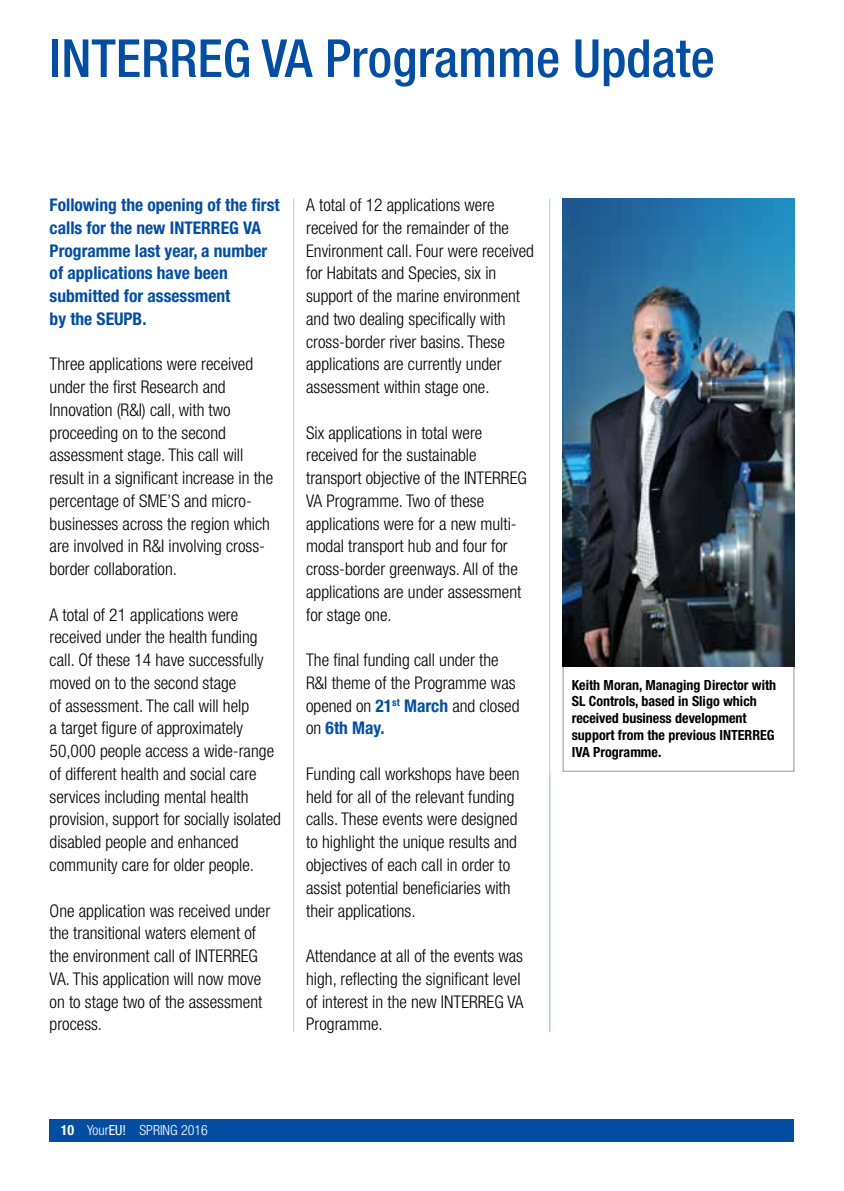
<style>
.page{position:relative;width:844px;height:1191px;background:#fff}
.page>*{position:absolute;margin:0;border:0;box-sizing:border-box;transform-origin:0 0}
.t1{font:500 condensed 52.5px "Helvetica Neue LT Std";color:#034ea2}
.t2{font:300 condensed 17.5px/22.8px "Helvetica Neue LT Std";color:#000}
.t3{font:700 condensed 17.5px/22.8px "Helvetica Neue LT Std";color:#034ea2}
.t4{font:700 condensed 14px/16.8px "Helvetica Neue LT Std";color:#000}
.t5{font:300 condensed 14px "Helvetica Neue LT Std";color:#fff}
.s1{font-weight:700;color:#034ea2}
.s2{font-weight:700}
.s3{font-weight:400}
</style>
<div class="page">
<div style="left:50px;top:1119px;width:744px;height:22px;background:#034ea2"></div>
<hr style="left:293px;top:198px;width:1px;height:834px;background:#b3cae3">
<hr style="left:549px;top:198px;width:1px;height:834px;background:#b3cae3">
<div style="left:562px;top:649px;width:232px;height:122px;border:1px solid #939598"></div>
<img style="left:562px;top:198px;width:232px;height:468px">
<h1 class="t1" style="left:50px;top:27px;width:666px">INTERREG VA Programme Update</h1>
<p class="t3" style="left:50px;top:193px;width:231px">Following the opening of the first calls for the new INTERREG VA<br>Programme last year, a number of applications have been submitted for assessment<br>by the SEUPB.</p>
<p class="t2" style="left:50px;top:352px;width:225px">Three applications were received under the first Research and<br>Innovation (R&amp;I) call, with two proceeding on to the second assessment stage. This call will result in a significant increase in the percentage of SME’S and micro&shy;businesses across the region which are involved in R&amp;I involving cross&shy;border collaboration.</p>
<p class="t2" style="left:50px;top:603px;width:233px">A total of 21 applications were received under the health funding call. Of these 14 have successfully moved on to the second stage<br>of assessment. The call will help<br>a target figure of approximately 50,000 people access a wide-range of different health and social care services including mental health provision, support for socially isolated disabled people and enhanced community care for older people.</p>
<p class="t2" style="left:50px;top:898px;width:222px">One application was received under the transitional waters element of the environment call of INTERREG<br>VA. This application will now move on to stage two of the assessment process.</p>
<p class="t2" style="left:306px;top:193px;width:229px">A total of 12 applications were received for the remainder of the Environment call. Four were received for Habitats and Species, six in support of the marine environment and two dealing specifically with cross-border river basins. These applications are currently under assessment within stage one.</p>
<p class="t2" style="left:306px;top:421px;width:222px">Six applications in total were received for the sustainable transport objective of the INTERREG<br>VA Programme. Two of these applications were for a new multi&shy;modal transport hub and four for cross-border greenways. All of the applications are under assessment for stage one.</p>
<p class="t2" style="left:306px;top:648px;width:215px">The final funding call under the<br>R&amp;I theme of the Programme was opened on <span class="s1">21</span><sup>st</sup> <span class="s1">March</span> and closed on <span class="s1">6th May.</span></p>
<p class="t2" style="left:306px;top:762px;width:215px">Funding call workshops have been held for all of the relevant funding calls. These events were designed to highlight the unique results and objectives of each call in order to assist potential beneficiaries with their applications.</p>
<p class="t2" style="left:306px;top:944px;width:219px">Attendance at all of the events was high, reflecting the significant level of interest in the new INTERREG VA<br>Programme.</p>
<p class="t5" style="left:61px;top:1121px;width:148px"><span class="s2">10</span> Your<span class="s3">EU!</span> SPRING 2016</p>
<p class="t4" style="left:571px;top:676px;width:206px">Keith Moran, Managing Director with<br>SL Controls, based in Sligo which received business development support from the previous INTERREG<br>IVA Programme.</p>
</div>
